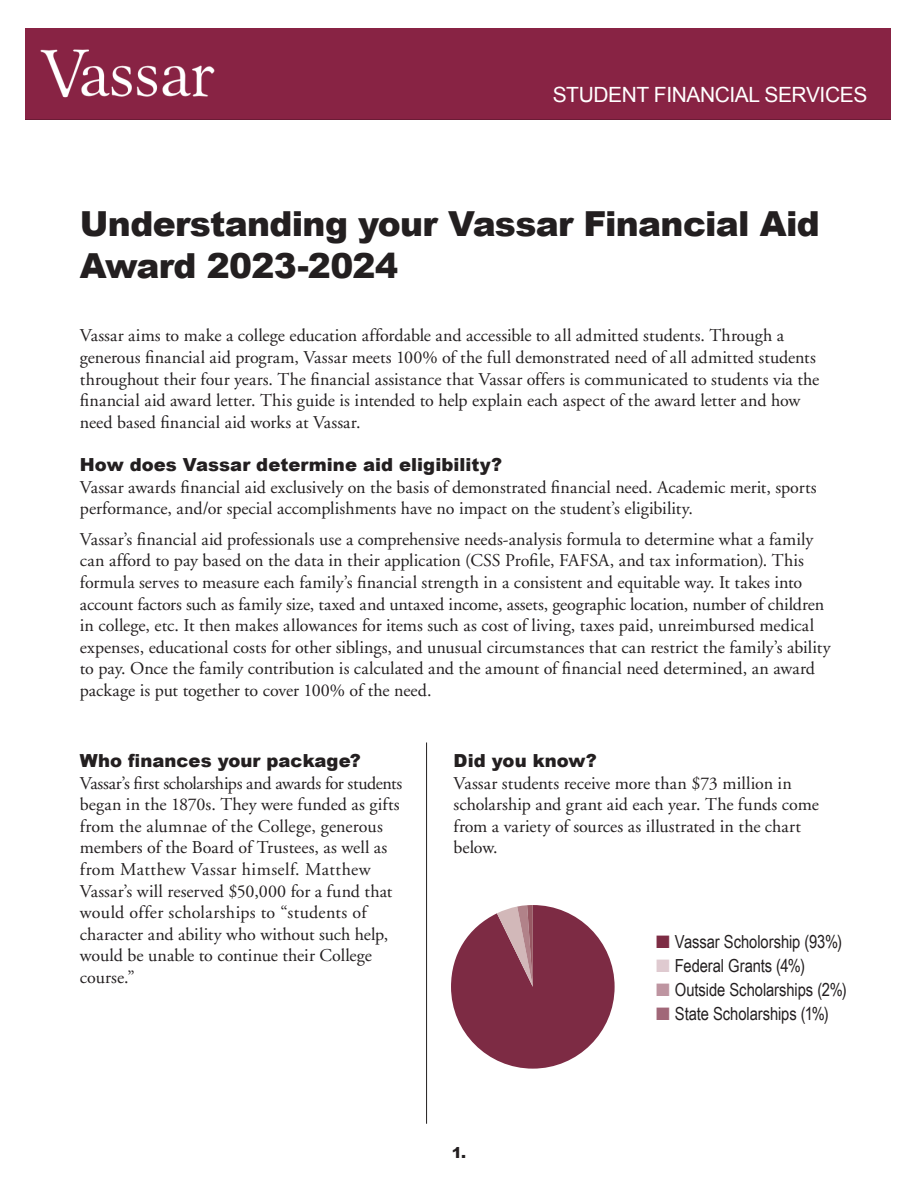
<style>
.page{position:relative;width:918px;height:1188px;background:#fff}
.page>*{position:absolute;margin:0;border:0;box-sizing:border-box;transform-origin:0 0}
.t1{font:900 34.5px/41.4px "Arial";letter-spacing:-.02em;color:#231f20}
.t2{font:21px "Arial";letter-spacing:-.02em;color:#fff}
.t3{font:18px/21.6px "Adobe Garamond";color:#231f20}
.t4{font:18px "Arial Narrow";letter-spacing:-.005em;color:#231f20}
.t5{font:900 18px "Arial";letter-spacing:.005em;color:#231f20}
.t6{font:900 15px "Arial";color:#231f20}
.s1{color:#7d2c44}
.s2{color:#dfcad0}
.s3{color:#be95a1}
.s4{color:#a16778}
</style>
<div class="page">
<div style="left:25px;top:28px;width:866px;height:91px;background:#882344"></div>
<hr style="left:426px;top:742px;width:1px;height:382px;background:#231f20">
<svg style="left:451px;top:905px;width:164px;height:164px"></svg>
<p class="t2" style="left:553px;top:81px;width:316px">STUDENT FINANCIAL SERVICES</p>
<p class="t1" style="left:80px;top:204px;width:742px">Understanding your Vassar Financial Aid<br>Award 2023-2024</p>
<p class="t3" style="left:80px;top:325px;width:741px">Vassar aims to make a college education affordable and accessible to all admitted students. Through a generous financial aid program, Vassar meets 100% of the full demonstrated need of all admitted students throughout their four years. The financial assistance that Vassar offers is communicated to students via the financial aid award letter. This guide is intended to help explain each aspect of the award letter and how need based financial aid works at Vassar.</p>
<p class="t5" style="left:80px;top:455px;width:424px">How does Vassar determine aid eligibility?</p>
<p class="t3" style="left:80px;top:477px;width:738px">Vassar awards financial aid exclusively on the basis of demonstrated financial need. Academic merit, sports performance, and/or special accomplishments have no impact on the student’s eligibility.</p>
<p class="t3" style="left:80px;top:529px;width:752px">Vassar’s financial aid professionals use a comprehensive needs-analysis formula to determine what a family can afford to pay based on the data in their application (CSS Profile, FAFSA, and tax information). This formula serves to measure each family’s financial strength in a consistent and equitable way. It takes into account factors such as family size, taxed and untaxed income, assets, geographic location, number of children in college, etc. It then makes allowances for items such as cost of living, taxes paid, unreimbursed medical expenses, educational costs for other siblings, and unusual circumstances that can restrict the family’s ability to pay. Once the family contribution is calculated and the amount of financial need determined, an award package is put together to cover 100% of the need.</p>
<p class="t5" style="left:80px;top:751px;width:283px">Who finances your package?</p>
<p class="t3" style="left:80px;top:773px;width:324px">Vassar’s first scholarships and awards for students began in the 1870s. They were funded as gifts from the alumnae of the College, generous members of the Board of Trustees, as well as from Matthew Vassar himself. Matthew Vassar’s will reserved $50,000 for a fund that would offer scholarships to “students of character and ability who without such help, would be unable to continue their College course.”</p>
<p class="t5" style="left:454px;top:751px;width:145px">Did you know?</p>
<p class="t3" style="left:454px;top:773px;width:367px">Vassar students receive more than $73 million in scholarship and grant aid each year. The funds come from a variety of sources as illustrated in the chart below.</p>
<p class="t6" style="left:452px;top:1144px;width:16px">1.</p>
<p class="t4" style="left:656px;top:931px;width:187px"><span class="s1">■</span> Vassar Scholorship (93%)</p>
<p class="t4" style="left:656px;top:955px;width:150px"><span class="s2">■</span> Federal Grants (4%)</p>
<p class="t4" style="left:656px;top:979px;width:192px"><span class="s3">■</span> Outside Scholarships (2%)</p>
<p class="t4" style="left:656px;top:1003px;width:174px"><span class="s4">■</span> State Scholarships (1%)</p>
</div>
